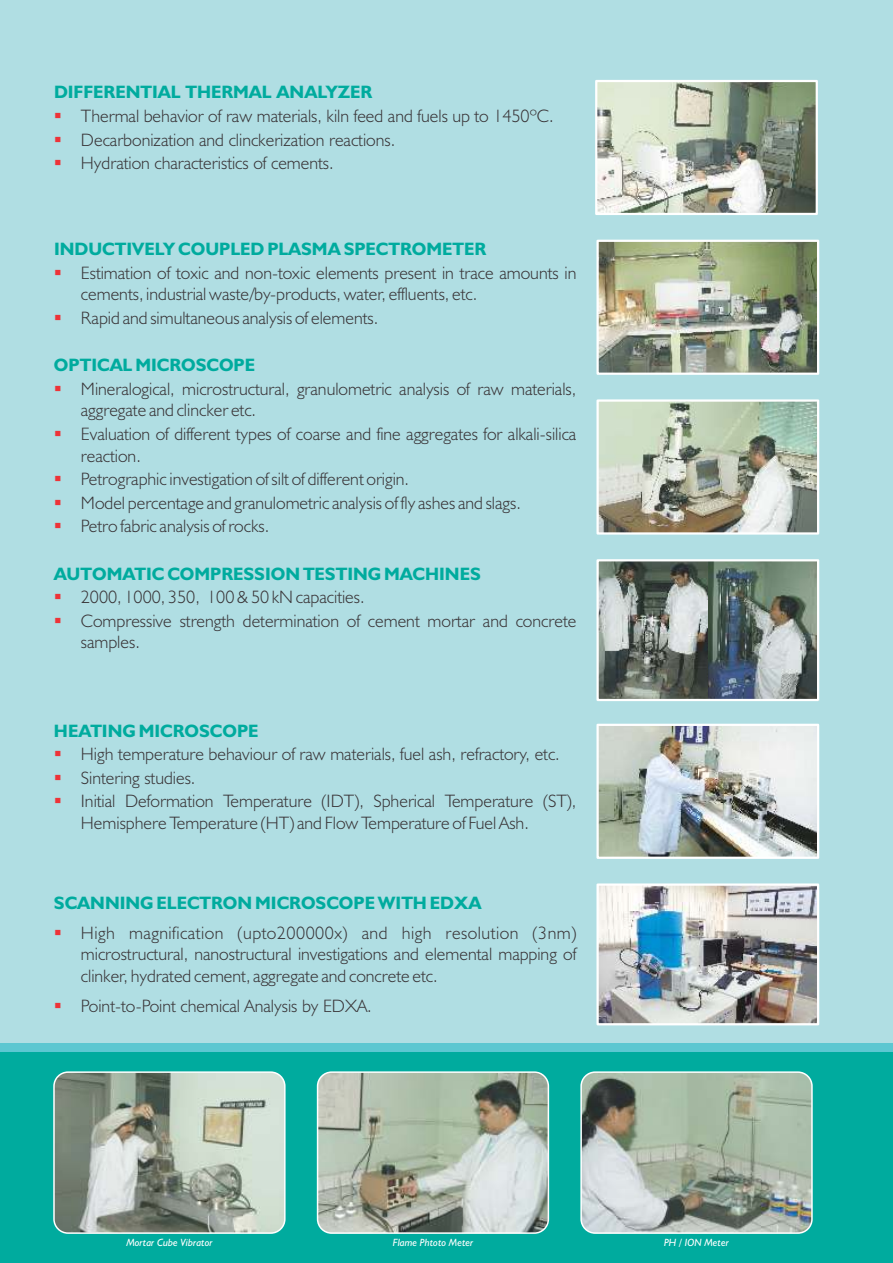
<style>
.page{position:relative;width:893px;height:1263px;background:#b0dee3}
.page>*{position:absolute;margin:0;border:0;box-sizing:border-box;transform-origin:0 0}
.t1{font:300 18px/23.5px "Humanist 521 BT";color:#383336}
.t2{font:700 18px "Humanist 521 BT";color:#00ab9e}
.t3{font:18px/23.5px "Wingdings";color:#ed3338;text-align:justify}
.t4{font:italic 10.5px "Humanist 521 BT";color:#fff}
</style>
<div class="page">
<img style="left:598px;top:83px;width:217px;height:129px">
<div style="left:595px;top:80px;width:223px;height:135px;border:2px solid #fff"></div>
<img style="left:599px;top:243px;width:217px;height:129px">
<div style="left:596px;top:240px;width:223px;height:135px;border:2px solid #fff"></div>
<img style="left:599px;top:402px;width:217px;height:130px">
<div style="left:596px;top:399px;width:223px;height:136px;border:2px solid #fff"></div>
<img style="left:599px;top:562px;width:217px;height:136px">
<div style="left:596px;top:559px;width:223px;height:142px;border:2px solid #fff"></div>
<div style="left:0;top:1044px;width:893px;height:219px;background:#00ab9e"></div>
<div style="left:0;top:1044px;width:893px;height:8px;background:#5cc7d1"></div>
<img style="left:54px;top:1072px;width:231px;height:161px;border-radius:14px">
<div style="left:53px;top:1071px;width:233px;height:163px;border:2px solid #fff;border-radius:14px"></div>
<img style="left:318px;top:1072px;width:230px;height:161px;border-radius:14px">
<div style="left:317px;top:1071px;width:232px;height:163px;border:2px solid #fff;border-radius:14px"></div>
<img style="left:581px;top:1072px;width:231px;height:161px;border-radius:14px">
<div style="left:580px;top:1071px;width:233px;height:163px;border:2px solid #fff;border-radius:14px"></div>
<img style="left:599px;top:727px;width:217px;height:129px">
<div style="left:596px;top:724px;width:223px;height:135px;border:2px solid #fff"></div>
<img style="left:599px;top:886px;width:217px;height:136px">
<div style="left:596px;top:883px;width:223px;height:142px;border:2px solid #fff"></div>
<p class="t2" style="left:54px;top:85px;width:320px">DIFFERENTIAL THERMAL ANALYZER</p>
<p class="t3" style="left:54px;top:105px;width:18px">▪ ▪ ▪</p>
<p class="t1" style="left:81px;top:105px;width:474px">Thermal behavior of raw materials, kiln feed and fuels up to 1450ºC.<br>Decarbonization and clinckerization reactions.<br>Hydration characteristics of cements.</p>
<p class="t2" style="left:54px;top:242px;width:434px">INDUCTIVELY COUPLED PLASMA SPECTROMETER</p>
<p class="t3" style="left:54px;top:262px;width:18px">▪</p>
<p class="t3" style="left:54px;top:307px;width:18px">▪</p>
<p class="t1" style="left:81px;top:264px;width:497px;line-height:21.5px">Estimation of toxic and non-toxic elements present in trace amounts in cements, industrial waste/by-products, water, effluents, etc.</p>
<p class="t1" style="left:81px;top:308px;width:299px">Rapid and simultaneous analysis of elements.</p>
<p class="t2" style="left:54px;top:358px;width:203px">OPTICAL MICROSCOPE</p>
<p class="t3" style="left:54px;top:378px;width:18px">▪</p>
<p class="t3" style="left:54px;top:423px;width:18px">▪</p>
<p class="t3" style="left:54px;top:468px;width:18px">▪ ▪ ▪</p>
<p class="t1" style="left:81px;top:380px;width:497px;line-height:21.5px">Mineralogical, microstructural, granulometric analysis of raw materials, aggregate and clincker etc.</p>
<p class="t1" style="left:81px;top:425px;width:497px;line-height:21.5px">Evaluation of different types of coarse and fine aggregates for alkali-silica reaction.</p>
<p class="t1" style="left:81px;top:469px;width:441px">Petrographic investigation of silt of different origin.<br>Model percentage and granulometric analysis of fly ashes and slags.<br>Petro fabric analysis of rocks.</p>
<p class="t2" style="left:54px;top:566px;width:428px">AUTOMATIC COMPRESSION TESTING MACHINES</p>
<p class="t1" style="left:81px;top:587px;width:497px">2000, 1000, 350, 100&amp; 50 kN capacities.<br>Compressive strength determination of cement mortar and concrete</p>
<p class="t1" style="left:81px;top:632px;width:61px">samples.</p>
<p class="t2" style="left:54px;top:723px;width:206px">HEATING MICROSCOPE</p>
<p class="t3" style="left:54px;top:743px;width:18px">▪ ▪ ▪</p>
<p class="t1" style="left:81px;top:744px;width:497px">High temperature behaviour of raw materials, fuel ash, refractory, etc.<br>Sintering studies.<br>Initial Deformation Temperature (IDT), Spherical Temperature (ST),</p>
<p class="t1" style="left:81px;top:812px;width:449px">Hemisphere Temperature (HT) and Flow Temperature of Fuel Ash.</p>
<p class="t2" style="left:54px;top:895px;width:429px">SCANNING ELECTRON MICROSCOPE WITH EDXA</p>
<p class="t3" style="left:54px;top:922px;width:18px">▪</p>
<p class="t3" style="left:54px;top:995px;width:18px">▪</p>
<p class="t1" style="left:81px;top:923px;width:497px;line-height:21.5px;text-align:justify">High magnification (upto200000x) and high resolution (3nm) microstructural, nanostructural investigations and elemental mapping of clinker, hydrated cement, aggregate and concrete etc.</p>
<p class="t1" style="left:81px;top:995px;width:292px">Point-to-Point chemical Analysis by EDXA.</p>
<p class="t4" style="left:126px;top:1238px;width:88px">Mortar Cube Vibrator</p>
<p class="t4" style="left:393px;top:1238px;width:82px">Flame Phtoto Meter</p>
<p class="t4" style="left:664px;top:1238px;width:66px">PH / ION Meter</p>
</div>
